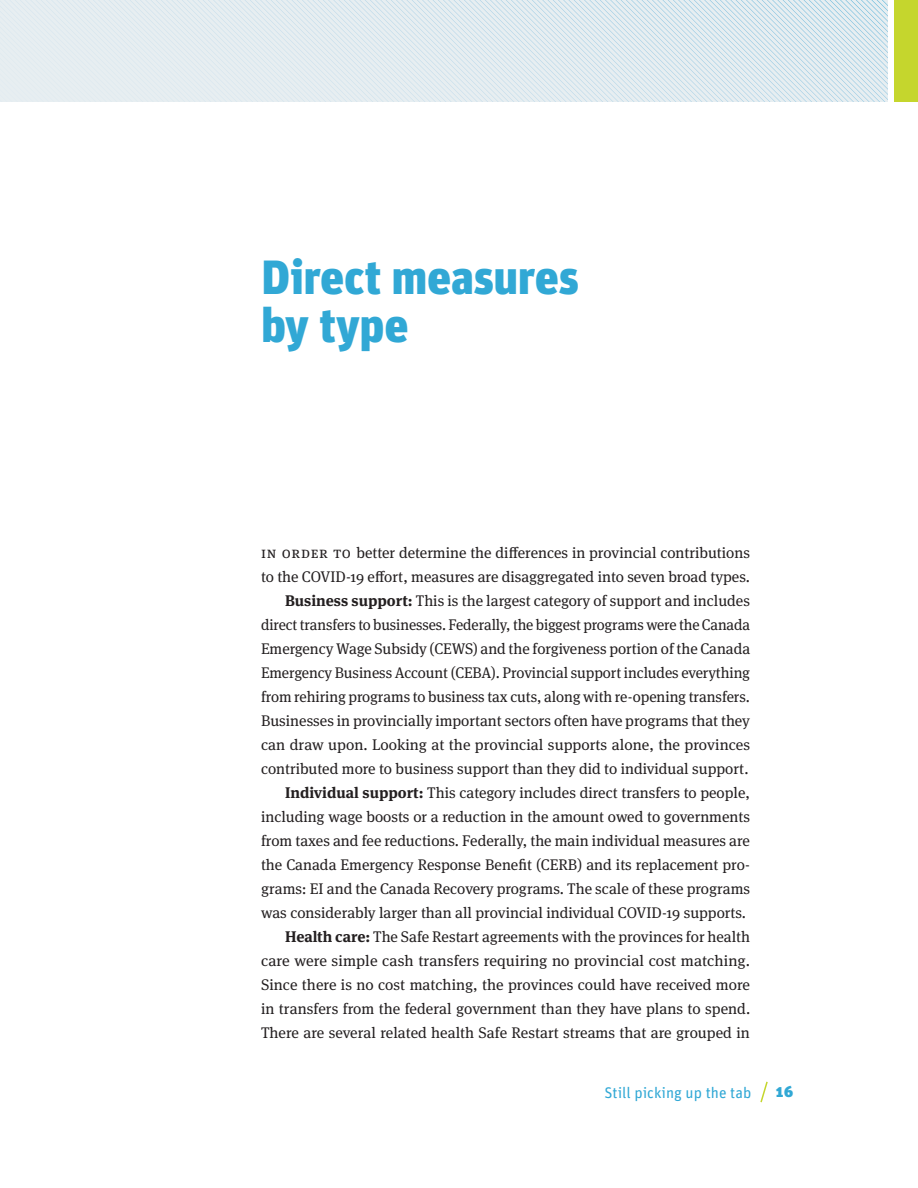
<style>
.page{position:relative;width:918px;height:1188px;background:#fff}
.page>*{position:absolute;margin:0;border:0;box-sizing:border-box;transform-origin:0 0}
.t1{font:900 48px/48px "Unit";letter-spacing:-.01em;color:#31a8d5}
.t2{font:15.3px/24px "Meta Serif OT";color:#231f20;text-align:right}
.t3{font:15.3px "Unit OT";color:#31a8d5}
.t4{font:900 15.3px "Unit";color:#31a8d5}
.s1{font-weight:700}
</style>
<div class="page">
<svg style="left:760px;top:1081px;width:8px;height:22px"></svg>
<div style="left:0;top:0;width:888px;height:102px;background:#e7eef1"></div>
<div style="left:894px;top:0;width:24px;height:102px;background:#c5d62d"></div>
<svg style="left:138px;top:0;width:750px;height:102px"></svg>
<h1 class="t1" style="left:261px;top:252px;width:320px">Direct measures by type</h1>
<p class="t2" style="left:261px;top:541px;width:491px">In order to better determine the differences in provincial contributions to the COVID-19 effort, measures are disaggregated into seven broad types.<br><span class="s1">Business support:</span> This is the largest category of support and includes direct transfers to businesses. Federally, the biggest programs were the Canada Emergency Wage Subsidy (CEWS) and the forgiveness portion of the Canada Emergency Business Account (CEBA). Provincial support includes everything from rehiring programs to business tax cuts, along with re-opening transfers.<br>Businesses in provincially important sectors often have programs that they can draw upon. Looking at the provincial supports alone, the provinces contributed more to business support than they did to individual support.<br><span class="s1">Individual support:</span> This category includes direct transfers to people, including wage boosts or a reduction in the amount owed to governments from taxes and fee reductions. Federally, the main individual measures are the Canada Emergency Response Benefit (CERB) and its replacement pro&shy;grams: EI and the Canada Recovery programs. The scale of these programs was considerably larger than all provincial individual COVID-19 supports.<br><span class="s1">Health care:</span> The Safe Restart agreements with the provinces for health care were simple cash transfers requiring no provincial cost matching.<br>Since there is no cost matching, the provinces could have received more in transfers from the federal government than they have plans to spend.<br>There are several related health Safe Restart streams that are grouped in</p>
<p class="t3" style="left:604px;top:1084px;width:148px">Still picking up the tab</p>
<p class="t4" style="left:776px;top:1082px;width:19px">16</p>
</div>
